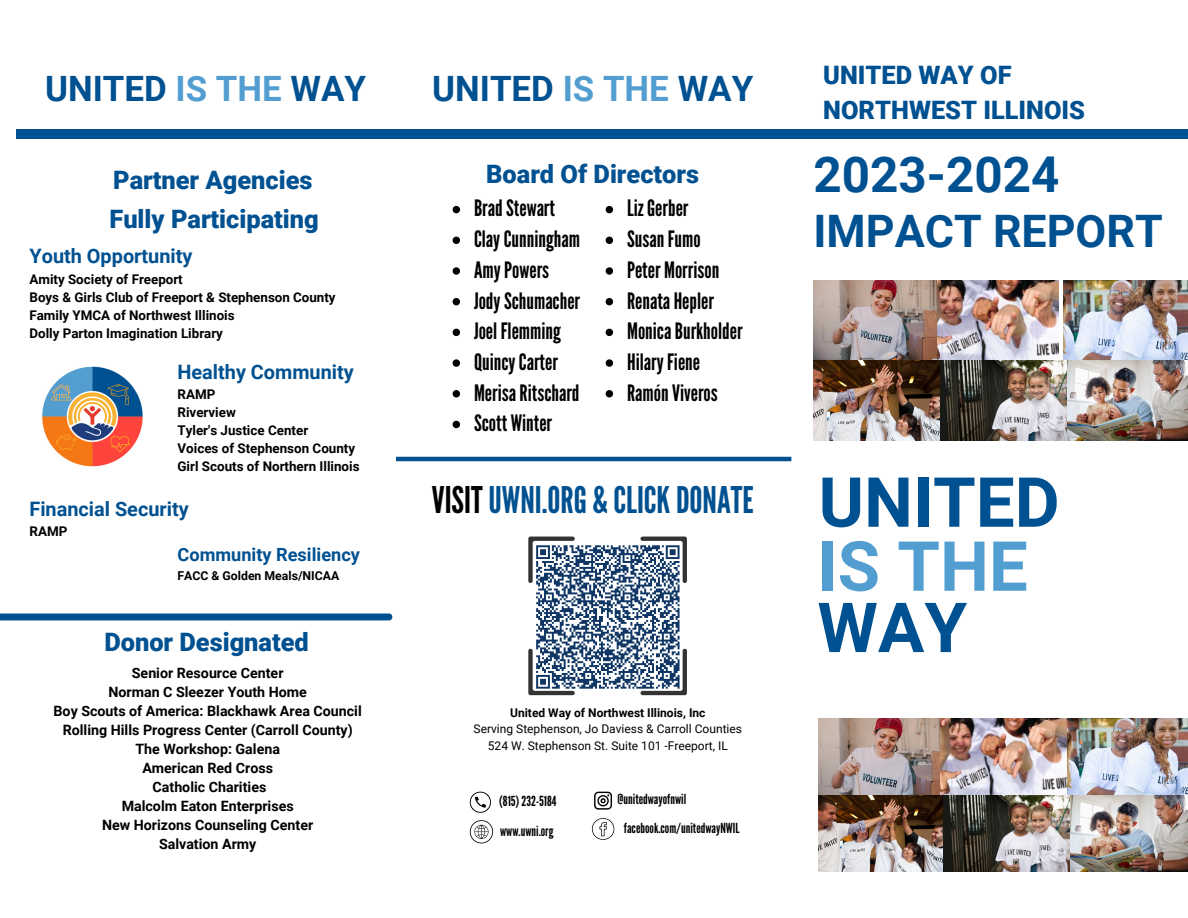
<style>
.page{position:relative;width:1188px;height:918px;background:#fff}
.page>*{position:absolute;margin:0;border:0;box-sizing:border-box;transform-origin:0 0}
.t1{font:700 69.15px "Roboto";color:#005191}
.t2{font:700 69.15px "Roboto";color:#539ed0}
.t3{font:700 49.35px "Roboto";color:#005191}
.t4{font:700 44.85px "Roboto";color:#005191}
.t5{font:36.75px "League Gothic";color:#005191}
.t6{font:700 34.95px "Roboto";color:#005191}
.t7{font:900 25.35px/35px "Roboto";color:#005191}
.t8{font:22.5px "League Gothic";color:#000}
.t9{font:700 19.95px "Roboto";color:#005191}
.t10{font:700 18.15px "Roboto";color:#005191}
.t11{font:700 14.25px "Roboto";color:#000}
.t12{font:13.8px "League Gothic";color:#000}
.t13{font:700 13.35px "Roboto";color:#000}
.t14{font:700 12.3px "Roboto";color:#000}
.t15{font:12px "Roboto";color:#000}
.t16{font:700 12px "Roboto";color:#000}
.s1{color:#539ed0}
.s2{color:#000}
</style>
<div class="page">
<img style="left:818px;top:718px;width:370px;height:154px">
<img style="left:1064px;top:281px;width:124px;height:80px">
<img style="left:937px;top:281px;width:122px;height:80px">
<img style="left:814px;top:281px;width:123px;height:80px">
<img style="left:814px;top:361px;width:374px;height:80px">
<div style="left:16px;top:129px;width:1172px;height:10px;background:#005191"></div>
<div style="left:0;top:614px;width:392px;height:6px;background:#005191"></div>
<img style="left:42px;top:366px;width:101px;height:101px">
<svg style="left:470px;top:792px;width:21px;height:21px"></svg>
<svg style="left:470px;top:820px;width:23px;height:23px"></svg>
<svg style="left:594px;top:792px;width:18px;height:18px"></svg>
<img style="left:591px;top:818px;width:24px;height:22px">
<svg style="left:528px;top:537px;width:159px;height:158px"></svg>
<svg style="left:606px;top:206px;width:7px;height:7px"></svg>
<svg style="left:606px;top:237px;width:7px;height:7px"></svg>
<svg style="left:606px;top:267px;width:7px;height:8px"></svg>
<svg style="left:606px;top:298px;width:7px;height:7px"></svg>
<svg style="left:606px;top:329px;width:7px;height:7px"></svg>
<svg style="left:606px;top:359px;width:7px;height:8px"></svg>
<svg style="left:606px;top:390px;width:7px;height:7px"></svg>
<svg style="left:453px;top:206px;width:7px;height:7px"></svg>
<svg style="left:453px;top:237px;width:7px;height:7px"></svg>
<svg style="left:453px;top:267px;width:7px;height:8px"></svg>
<svg style="left:453px;top:298px;width:7px;height:7px"></svg>
<svg style="left:453px;top:329px;width:7px;height:7px"></svg>
<svg style="left:453px;top:359px;width:7px;height:8px"></svg>
<svg style="left:453px;top:390px;width:7px;height:7px"></svg>
<svg style="left:453px;top:421px;width:7px;height:7px"></svg>
<hr style="left:396px;top:457px;width:395px;height:4px;background:#005191">
<p class="t6" style="left:45px;top:69px;width:323px">UNITED <span class="s1">IS THE</span> WAY</p>
<p class="t6" style="left:432px;top:69px;width:323px">UNITED <span class="s1">IS THE</span> WAY</p>
<p class="t7" style="left:113px;top:163px;width:201px">Partner Agencies</p>
<p class="t7" style="left:109px;top:202px;width:211px">Fully Participating</p>
<p class="t9" style="left:29px;top:245px;width:164px">Youth Opportunity</p>
<p class="t13" style="left:29px;top:271px;width:155px">Amity Society of Freeport</p>
<p class="t13" style="left:29px;top:289px;width:308px">Boys &amp; Girls Club of Freeport &amp; Stephenson County</p>
<p class="t13" style="left:29px;top:307px;width:207px">Family YMCA of Northwest Illinois</p>
<p class="t13" style="left:29px;top:325px;width:195px">Dolly Parton Imagination Library</p>
<p class="t9" style="left:177px;top:360px;width:178px">Healthy Community</p>
<p class="t13" style="left:177px;top:387px;width:39px">RAMP</p>
<p class="t13" style="left:177px;top:405px;width:60px">Riverview</p>
<p class="t13" style="left:177px;top:423px;width:132px">Tyler's Justice Center</p>
<p class="t13" style="left:177px;top:441px;width:179px">Voices of Stephenson County</p>
<p class="t13" style="left:177px;top:459px;width:184px">Girl Scouts of Northern Illinois</p>
<p class="t9" style="left:29px;top:497px;width:161px">Financial Security</p>
<p class="t13" style="left:29px;top:524px;width:39px">RAMP</p>
<p class="t10" style="left:178px;top:544px;width:184px">Community Resiliency</p>
<p class="t14" style="left:177px;top:568px;width:163px">FACC &amp; Golden Meals/NICAA</p>
<p class="t7" style="left:104px;top:625px;width:206px">Donor Designated</p>
<h1 class="t11" style="left:132px;top:665px;width:153px">Senior Resource Center</h1>
<h1 class="t11" style="left:108px;top:684px;width:200px">Norman C Sleezer Youth Home</h1>
<h1 class="t11" style="left:54px;top:703px;width:310px">Boy Scouts of America: Blackhawk Area Council</h1>
<h5 class="t11" style="left:63px;top:722px;width:291px">Rolling Hills Progress Center (Carroll County)</h5>
<p class="t11" style="left:135px;top:741px;width:146px">The Workshop: Galena</p>
<p class="t11" style="left:142px;top:760px;width:132px">American Red Cross</p>
<p class="t11" style="left:153px;top:779px;width:115px">Catholic Charities</p>
<p class="t11" style="left:122px;top:798px;width:174px">Malcolm Eaton Enterprises</p>
<p class="t11" style="left:102px;top:817px;width:213px">New Horizons Counseling Center</p>
<p class="t11" style="left:159px;top:836px;width:99px">Salvation Army</p>
<p class="t7" style="left:486px;top:157px;width:214px">Board Of Directors</p>
<p class="t8" style="left:627px;top:195px;width:63px">LizGerber</p>
<p class="t8" style="left:627px;top:226px;width:75px">SusanFumo</p>
<p class="t8" style="left:627px;top:257px;width:94px">Peter Morrison</p>
<p class="t8" style="left:627px;top:288px;width:88px">RenataHepler</p>
<p class="t8" style="left:627px;top:318px;width:117px">MonicaBurkholder</p>
<p class="t8" style="left:627px;top:349px;width:75px">HilaryFiene</p>
<p class="t8" style="left:627px;top:380px;width:92px">RamónViveros</p>
<p class="t8" style="left:474px;top:195px;width:82px">BradStewart</p>
<p class="t8" style="left:474px;top:226px;width:107px">ClayCunningham</p>
<p class="t8" style="left:474px;top:257px;width:77px">AmyPowers</p>
<p class="t8" style="left:474px;top:288px;width:108px">JodySchumacher</p>
<p class="t8" style="left:474px;top:318px;width:88px">Joel Flemming</p>
<p class="t8" style="left:474px;top:349px;width:85px">QuincyCarter</p>
<p class="t8" style="left:474px;top:380px;width:107px">MerisaRitschard</p>
<p class="t8" style="left:474px;top:410px;width:80px">Scott Winter</p>
<p class="t5" style="left:432px;top:479px;width:323px"><span class="s2">VISIT</span>UWNI.ORG &amp; CLICKDONATE</p>
<p class="t16" style="left:510px;top:706px;width:197px">United Way of Northwest Illinois, Inc</p>
<p class="t15" style="left:474px;top:722px;width:270px">Serving Stephenson, Jo Daviess &amp; Carroll Counties</p>
<p class="t15" style="left:488px;top:739px;width:241px">524 W. Stephenson St. Suite 101 -Freeport, IL</p>
<p class="t12" style="left:499px;top:793px;width:59px">(815)232-5184</p>
<p class="t12" style="left:500px;top:823px;width:55px">www.uwni.org</p>
<h2 class="t12" style="left:618px;top:791px;width:70px">@unitedwayofnwil</h2>
<p class="t12" style="left:624px;top:820px;width:117px">facebook.com/unitedwayNWIL</p>
<p class="t7" style="left:823px;top:57px;width:263px">UNITED WAY OF<br>NORTHWEST ILLINOIS</p>
<p class="t3" style="left:814px;top:146px;width:247px">2023-2024</p>
<p class="t4" style="left:814px;top:205px;width:351px">IMPACT REPORT</p>
<p class="t1" style="left:819px;top:463px;width:243px">UNITED</p>
<p class="t2" style="left:817px;top:527px;width:212px">IS THE</p>
<p class="t1" style="left:817px;top:588px;width:151px">WAY</p>
</div>
